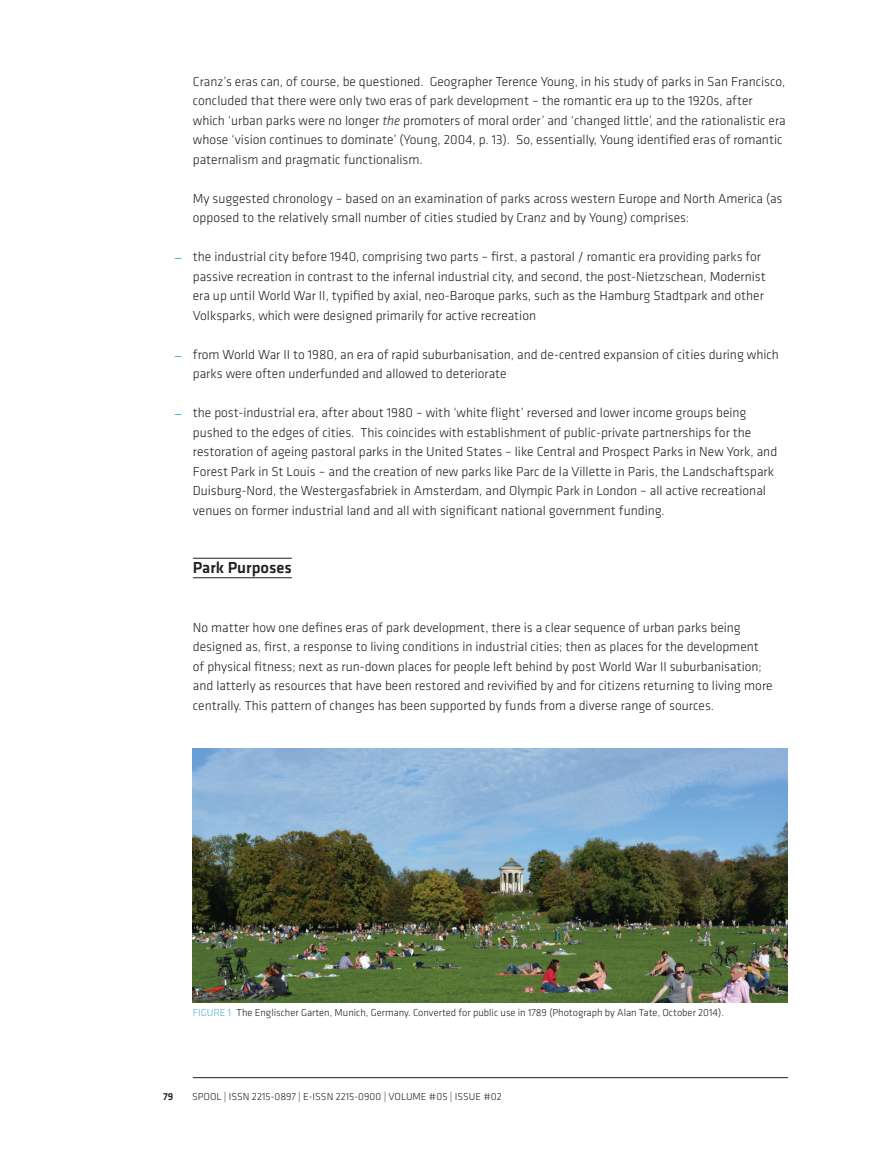
<style>
.page{position:relative;width:893px;height:1163px;background:#fff}
.page>*{position:absolute;margin:0;border:0;box-sizing:border-box;transform-origin:0 0}
.HEADING_Main_2_-_NoN{font:500 16.5px "Klavika";color:#231f20}
.BODY_Normal{font:300 13.5px/19.5px "Klavika";color:#231f20}
.t1{font:300 10.5px "Klavika";color:#231f20}
.t2{font:300 10.5px "Klavika";color:#51add4}
.t3{font:500 10.5px "Klavika";color:#231f20}
.s1{font-style:italic}
.s2{font-size:19.5px;color:#51add4}
.s3{color:#51add4}
</style>
<div class="page">
<hr style="left:193px;top:1077px;width:594px;height:1px;background:#231f20">
<hr style="left:193px;top:577px;width:99px;height:1px;background:#231f20">
<hr style="left:193px;top:558px;width:99px;height:1px;background:#231f20">
<img style="left:193px;top:748px;width:594px;height:254px">
<p class="BODY_Normal" style="left:193px;top:72px;width:594px">Cranz’s eras can, of course, be questioned. Geographer Terence Young, in his study of parks in San Francisco, concluded that there were only two eras of park development – the romantic era up to the 1920s, after which ‘urban parks were no longer <span class="s1">the</span> promoters of moral order’ and ‘changed little’, and the rationalistic era whose ‘vision continues to dominate’ (Young, 2004, p. 13). So, essentially, Young identified eras of romantic paternalism and pragmatic functionalism.</p>
<p class="BODY_Normal" style="left:193px;top:189px;width:591px">My suggested chronology – based on an examination of parks across western Europe and North America (as opposed to the relatively small number of cities studied by Cranz and by Young) comprises:</p>
<p class="BODY_Normal" style="left:193px;top:247px;width:574px;text-indent:-20px"><span class="s2">–</span> the industrial city before 1940, comprising two parts – first, a pastoral / romantic era providing parks for passive recreation in contrast to the infernal industrial city, and second, the post-Nietzschean, Modernist era up until World War II, typified by axial, neo-Baroque parks, such as the Hamburg Stadtpark and other Volksparks, which were designed primarily for active recreation</p>
<p class="BODY_Normal" style="left:193px;top:345px;width:587px;text-indent:-20px"><span class="s2">–</span> from World War II to 1980, an era of rapid suburbanisation, and de-centred expansion of cities during which parks were often underfunded and allowed to deteriorate</p>
<p class="BODY_Normal" style="left:193px;top:403px;width:586px;text-indent:-20px"><span class="s2">–</span> the post-industrial era, after about 1980 – with ‘white flight’ reversed and lower income groups being pushed to the edges of cities. This coincides with establishment of public-private partnerships for the restoration of ageing pastoral parks in the United States – like Central and Prospect Parks in New York, and Forest Park in St Louis – and the creation of new parks like Parc de la Villette in Paris, the Landschaftspark Duisburg-Nord, the Westergasfabriek in Amsterdam, and Olympic Park in London – all active recreational venues on former industrial land and all with significant national government funding.</p>
<p class="HEADING_Main_2_-_NoN" style="left:193px;top:559px;width:100px">Park Purposes</p>
<p class="BODY_Normal" style="left:193px;top:618px;width:581px">No matter how one defines eras of park development, there is a clear sequence of urban parks being designed as, first, a response to living conditions in industrial cities; then as places for the development of physical fitness; next as run-down places for people left behind by post World War II suburbanisation; and latterly as resources that have been restored and revivified by and for citizens returning to living more centrally. This pattern of changes has been supported by funds from a diverse range of sources.</p>
<p class="t2" style="left:193px;top:1007px;width:12px">Figure</p>
<p class="t1" style="left:228px;top:1007px;width:497px"><span class="s3">1</span> The Englischer Garten, Munich, Germany. Converted for public use in 1789 (Photograph by Alan Tate, October 2014).</p>
<p class="t3" style="left:163px;top:1090px;width:12px">79</p>
<p class="t1" style="left:192px;top:1090px;width:311px">SPOOL | ISSN 2215-0897 | E-ISSN 2215-0900 | VOLUME #05 | ISSUE #02</p>
</div>
